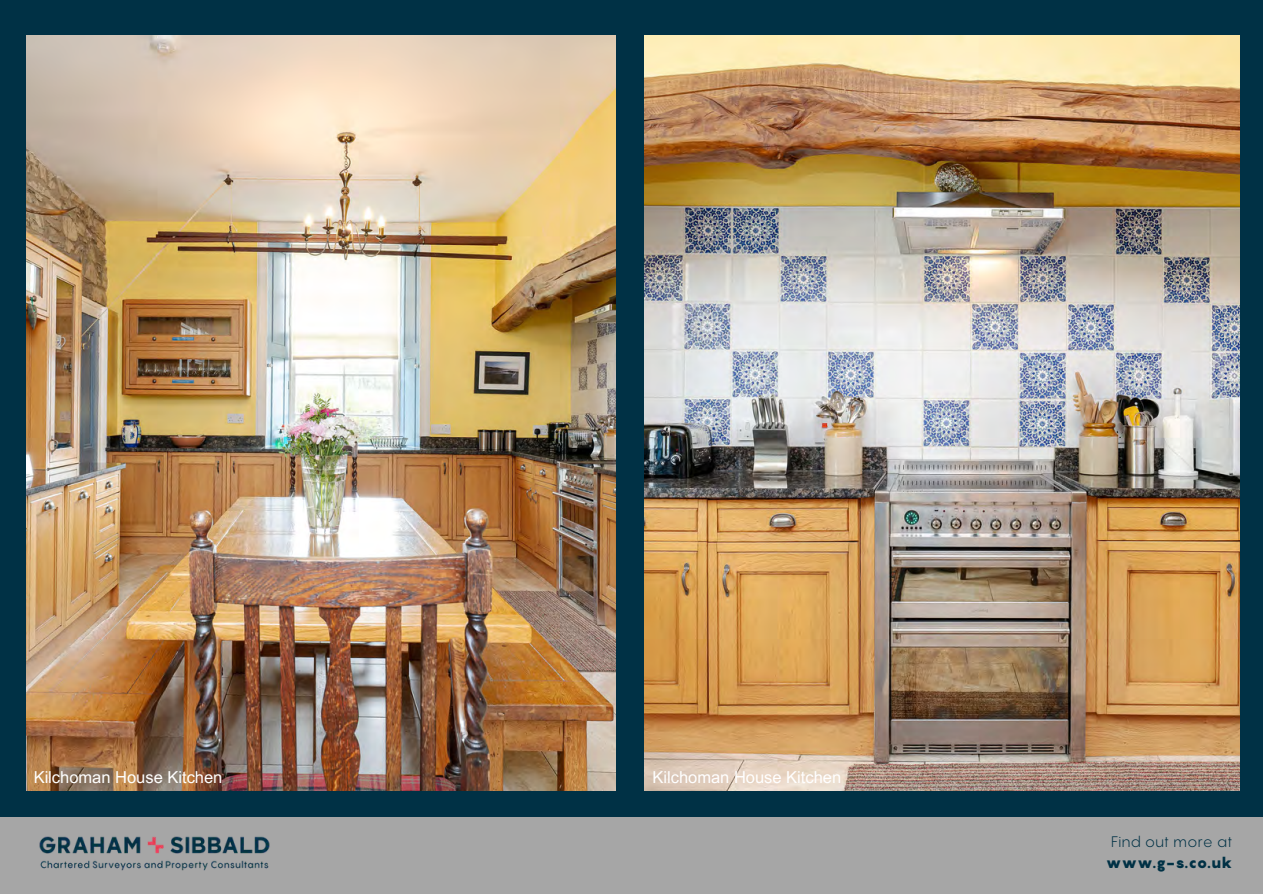
<style>
.page{position:relative;width:1263px;height:894px;background:#fff}
.page>*{position:absolute;margin:0;border:0;box-sizing:border-box;transform-origin:0 0}
.t1{font:16.5px "Arial MT Pro";color:#fff}
.t2{font:15px "Pangram";color:#003145}
.t3{font:900 15px "Pangram";color:#003145}
</style>
<div class="page">
<div style="left:0;top:0;width:1263px;height:893px;background:#003145"></div>
<img style="left:26px;top:35px;width:590px;height:755px">
<img style="left:644px;top:35px;width:595px;height:755px">
<div style="left:0;top:817px;width:1263px;height:76px;background:#a6a6a6"></div>
<img style="left:39px;top:836px;width:231px;height:35px">
<p class="t1" style="left:34px;top:770px;width:190px">Kilchoman House Kitchen</p>
<p class="t1" style="left:652px;top:770px;width:190px">Kilchoman House Kitchen</p>
<p class="t2" style="left:1111px;top:832px;width:123px">Find out more at</p>
<p class="t3" style="left:1106px;top:852px;width:128px">www.g-s.co.uk</p>
</div>
